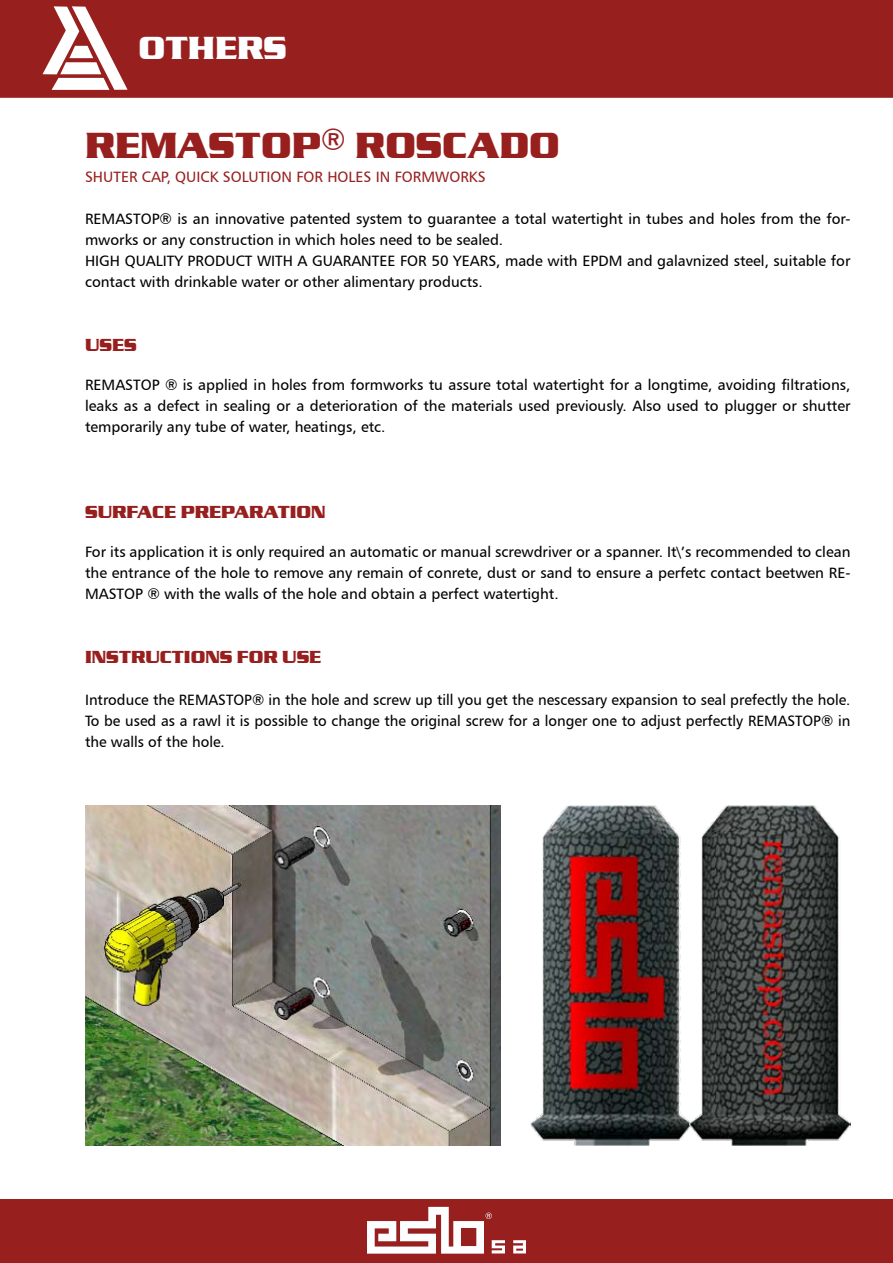
<style>
.page{position:relative;width:893px;height:1263px;background:#fff}
.page>*{position:absolute;margin:0;border:0;box-sizing:border-box;transform-origin:0 0}
.t1{font:700 37.5px "Serpentine D";color:#97201f}
.t2{font:700 33px "Serpentine D";color:#fcfeff}
.t3{font:700 18px "Serpentine D";color:#97201f}
.t4{font:15px/21px "Humanist 777 BT Roman B";color:#000}
.t5{font:15px "Humanist 777 BT Roman B";color:#97201f}
</style>
<div class="page">
<div style="left:0;top:1199px;width:893px;height:64px;background:#97201f"></div>
<div style="left:0;top:0;width:892px;height:98px;background:#97201f"></div>
<svg style="left:43px;top:6px;width:85px;height:84px"></svg>
<svg style="left:513px;top:1240px;width:13px;height:13px"></svg>
<svg style="left:367px;top:1207px;width:138px;height:46px"></svg>
<svg style="left:892px;top:0;width:1px;height:98px"></svg>
<img style="left:85px;top:805px;width:415px;height:340px">
<img style="left:530px;top:805px;width:159px;height:340px">
<img style="left:689px;top:805px;width:161px;height:340px">
<h2 class="t2" style="left:138px;top:30px;width:150px">OTHERS</h2>
<h1 class="t1" style="left:85px;top:124px;width:476px">REMASTOP<sup>®</sup> ROSCADO</h1>
<p class="t5" style="left:85px;top:167px;width:400px">Shuter cap, quick solution for holes in formworks</p>
<p class="t4" style="left:85px;top:208px;width:11px">REMA</p>
<p class="t4" style="left:85px;top:208px;width:767px;text-indent:40px">STOP® is an innovative patented system to guarantee a total watertight in tubes and holes from the for&shy;mworks or any construction in which holes need to be sealed.<br>HIGHQUALIT</p>
<p class="t4" style="left:85px;top:250px;width:767px;text-indent:346px">50 YEARS, made with EPDM and galavnized steel, suitable for contact with drinkable water or other alimentary products.</p>
<p class="t4" style="left:174px;top:250px;width:23px">Y PRO</p>
<p class="t4" style="left:215px;top:250px;width:20px">DUCT</p>
<p class="t4" style="left:257px;top:250px;width:10px">WITH</p>
<p class="t4" style="left:298px;top:250px;width:35px">A GUARANTEE</p>
<p class="t4" style="left:400px;top:250px;width:10px">FOR</p>
<p class="t3" style="left:85px;top:335px;width:28px">USES</p>
<p class="t4" style="left:85px;top:374px;width:11px">REMA</p>
<p class="t4" style="left:125px;top:374px;width:18px">STOP</p>
<p class="t4" style="left:85px;top:374px;width:767px;text-align:justify;text-indent:80px">® is applied in holes from formworks tu assure total watertight for a longtime, avoiding filtrations, leaks as a defect in sealing or a deterioration of the materials used previously. Also used to plugger or shutter temporarily any tube of water, heatings, etc.</p>
<p class="t3" style="left:85px;top:502px;width:67px">SURFACE</p>
<p class="t3" style="left:181px;top:502px;width:15px">PREPARAT</p>
<p class="t3" style="left:290px;top:502px;width:37px">ION</p>
<p class="t4" style="left:85px;top:541px;width:767px;text-align:justify">For its application it is only required an automatic or manual screwdriver or a spanner. It\’s recommended to clean the entrance of the hole to remove any remain of conrete, dust or sand to ensure a perfetc contact beetwen RE-MASTOP</p>
<p class="t4" style="left:147px;top:583px;width:413px">® with the walls of the hole and obtain a perfect watertight.</p>
<p class="t3" style="left:85px;top:647px;width:36px">INSTRUCT</p>
<p class="t3" style="left:184px;top:647px;width:113px">IONS FOR USE</p>
<p class="t4" style="left:85px;top:689px;width:105px">I ntroduce the REMA</p>
<p class="t4" style="left:85px;top:689px;width:767px;text-indent:133px">STOP® in the hole and screw up till you get the nescessary expansion to seal prefectly the hole.<br>To be used as a rawl it is possible to change the original screw for a longer one to adjust perfectly REMA</p>
<p class="t4" style="left:787px;top:710px;width:65px">STOP® in</p>
<p class="t4" style="left:85px;top:731px;width:141px">the walls of the hole.</p>
</div>
